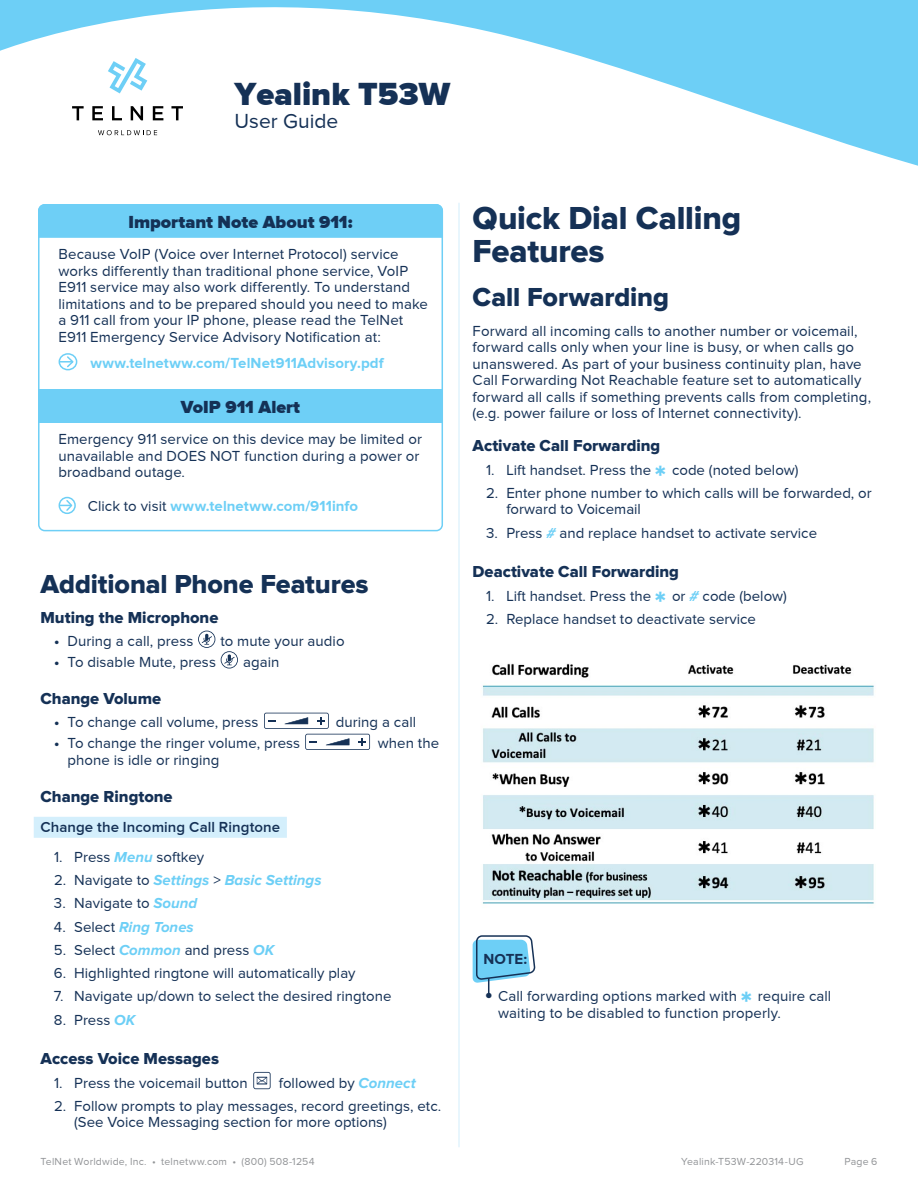
<style>
.page{position:relative;width:918px;height:1188px;background:#fff}
.page>*{position:absolute;margin:0;border:0;box-sizing:border-box;transform-origin:0 0}
.t1{font:33px/33px "Proxima Nova Extrabld";letter-spacing:-.005em;color:#153156}
.t2{font:900 33px "Proxima Nova";color:#153156}
.t3{font:27px "Proxima Nova Extrabld";letter-spacing:-.005em;color:#153156}
.t4{font:21px "Proxima Nova";color:#153156}
.t5{font:900 18px "Proxima Nova";color:#143156}
.t6{font:16.5px "Proxima Nova Extrabld";color:#153156}
.t7{font:15px/16.5px "Proxima Nova";color:#153156}
.t8{font:700 15px "Proxima Nova";letter-spacing:.005em;color:#6dcff6}
.t9{font:italic 700 15px "Proxima Nova";color:#6dcff6}
.t10{font:600 15px "Proxima Nova";letter-spacing:.005em;color:#153156}
.t11{font:700 15px "Proxima Nova";color:#153156}
.t12{font:10.5px "Proxima Nova";letter-spacing:.02em;color:#939598}
.s1{font-weight:400;color:#153156}
.s2{font-weight:700}
.s3{font-weight:700;font-style:italic;color:#6dcff6}
.s4{font-weight:400;font-style:normal;color:#153156}
.s5{font-family:"Proxima Nova Extrabld";font-size:31.5px;color:#6dcff6}
.s6{font-weight:700;font-size:22.8px}
</style>
<div class="page">
<hr style="left:458px;top:203px;width:2px;height:944px;background:#e1f4fd">
<svg style="left:0;top:0;width:918px;height:166px"></svg>
<svg style="left:473px;top:935px;width:62px;height:61px"></svg>
<div style="left:34px;top:817px;width:253px;height:21px;background:#d4effc"></div>
<img style="left:482px;top:663px;width:392px;height:241px">
<div style="left:38px;top:204px;width:405px;height:34px;background:#6ecff6"></div>
<div style="left:38px;top:204px;width:405px;height:327px;border:2px solid #6ecff6;border-radius:6px"></div>
<div style="left:38px;top:389px;width:405px;height:34px;background:#6ecff6"></div>
<div style="left:59px;top:497px;width:17px;height:17px;border:2px solid #6dcff6;border-radius:50%"></div>
<svg style="left:60px;top:499px;width:14px;height:13px"></svg>
<div style="left:59px;top:353px;width:18px;height:17px;border:2px solid #6dcff6;border-radius:50%"></div>
<svg style="left:60px;top:355px;width:15px;height:14px"></svg>
<svg style="left:198px;top:631px;width:17px;height:17px"></svg>
<svg style="left:221px;top:651px;width:17px;height:18px"></svg>
<svg style="left:264px;top:713px;width:106px;height:37px"></svg>
<svg style="left:253px;top:1072px;width:18px;height:17px"></svg>
<h1 class="t2" style="left:235px;top:75px;width:217px">Yealink T53W</h1>
<h3 class="t4" style="left:235px;top:109px;width:105px">User Guide</h3>
<p class="t5" style="left:129px;top:212px;width:226px">Important Note About 911:</p>
<p class="t7" style="left:59px;top:246px;width:371px">Because VoIP (Voice over Internet Protocol) service works differently than traditional phone service, VoIP E911 service may also work differently. To understand limitations and to be prepared should you need to make a 911 call from your IP phone, please read the TelNet E911 Emergency Service Advisory Notification at:</p>
<p class="t8" style="left:90px;top:354px;width:295px">www.telnetww.com/TelNet911Advisory.pdf</p>
<p class="t5" style="left:181px;top:397px;width:121px">VoIP 911 Alert</p>
<p class="t7" style="left:59px;top:431px;width:365px">Emergency 911 service on this device may be limited or unavailable and DOES NOT function during a power or broadband outage.</p>
<p class="t8" style="left:88px;top:498px;width:272px"><span class="s1">Click to visit</span> www.telnetww.com/911info</p>
<h2 class="t3" style="left:40px;top:568px;width:330px">Additional Phone Features</h2>
<p class="t6" style="left:40px;top:608px;width:179px">Muting the Microphone</p>
<p class="t7" style="left:54px;top:632px;width:141px"><span class="s2">•</span> During a call, press</p>
<p class="t7" style="left:221px;top:632px;width:126px">to mute your audio</p>
<p class="t7" style="left:54px;top:653px;width:164px"><span class="s2">•</span> To disable Mute, press</p>
<p class="t7" style="left:243px;top:653px;width:38px">again</p>
<p class="t6" style="left:40px;top:689px;width:122px">Change Volume</p>
<p class="t7" style="left:54px;top:714px;width:206px"><span class="s2">•</span> To change call volume, press</p>
<p class="t7" style="left:336px;top:714px;width:82px">during a call</p>
<p class="t7" style="left:54px;top:735px;width:248px"><span class="s2">•</span> To change the ringer volume, press</p>
<p class="t7" style="left:378px;top:735px;width:63px">when the</p>
<p class="t7" style="left:68px;top:751px;width:153px">phone is idle or ringing</p>
<p class="t6" style="left:40px;top:787px;width:134px">Change Ringtone</p>
<p class="t10" style="left:40px;top:818px;width:241px">Change the Incoming Call Ringtone</p>
<p class="t7" style="left:54px;top:848px;width:152px">1. Press <span class="s3">Menu</span> softkey</p>
<p class="t9" style="left:54px;top:872px;width:269px"><span class="s4">2. Navigate to</span> Settings <span class="s4">&gt;</span> Basic Settings</p>
<p class="t7" style="left:54px;top:895px;width:145px">3. Navigate to <span class="s3">Sound</span></p>
<p class="t9" style="left:54px;top:918px;width:141px"><span class="s4">4. Select</span> Ring Tones</p>
<p class="t7" style="left:54px;top:941px;width:222px">5. Select <span class="s3">Common</span> and press <span class="s3">OK</span></p>
<p class="t7" style="left:54px;top:965px;width:303px">6. Highlighted ringtone will automatically play</p>
<p class="t7" style="left:54px;top:988px;width:339px">7. Navigate up/down to select the desired ringtone</p>
<p class="t7" style="left:54px;top:1011px;width:83px">8. Press <span class="s3">OK</span></p>
<p class="t6" style="left:40px;top:1049px;width:180px">Access Voice Messages</p>
<p class="t7" style="left:54px;top:1074px;width:195px">1. Press the voicemail button</p>
<p class="t7" style="left:279px;top:1074px;width:138px">followed by <span class="s3">Connect</span></p>
<p class="t7" style="left:74px;top:1097px;width:369px;text-indent:-20px">2. Follow prompts to play messages, record greetings, etc. (See Voice Messaging section for more options)</p>
<h1 class="t1" style="left:473px;top:202px;width:270px">Quick Dial Calling<br>Features</h1>
<h2 class="t3" style="left:473px;top:281px;width:198px">Call Forwarding</h2>
<p class="t7" style="left:473px;top:322px;width:400px">Forward all incoming calls to another number or voicemail, forward calls only when your line is busy, or when calls go unanswered. As part of your business continuity plan, have Call Forwarding Not Reachable feature set to automatically forward all calls if something prevents calls from completing, (e.g. power failure or loss of Internet connectivity).</p>
<p class="t6" style="left:473px;top:436px;width:189px">Activate Call Forwarding</p>
<p class="t7" style="left:486px;top:461px;width:314px">1. Lift handset. Press the <span class="s5">*</span> code (noted below)</p>
<p class="t7" style="left:506px;top:484px;width:367px;text-indent:-20px">2. Enter phone number to which calls will be forwarded, or forward to Voicemail</p>
<p class="t7" style="left:486px;top:524px;width:333px">3. Press <span class="s3">#</span> and replace handset to activate service</p>
<p class="t6" style="left:473px;top:562px;width:208px">Deactivate Call Forwarding</p>
<p class="t7" style="left:486px;top:587px;width:302px">1. Lift handset. Press the <span class="s5">*</span> or <span class="s3">#</span> code (below)</p>
<p class="t7" style="left:486px;top:610px;width:271px">2. Replace handset to deactivate service</p>
<p class="t11" style="left:483px;top:951px;width:45px">NOTE:</p>
<p class="t7" style="left:498px;top:988px;width:335px;text-indent:-13px"><span class="s6">•</span> Call forwarding options marked with <span class="s5">*</span> require call waiting to be disabled to function properly.</p>
<p class="t12" style="left:40px;top:1155px;width:276px">TelNet Worldwide, Inc. • telnetww.com • (800) 508-1254</p>
<p class="t12" style="left:681px;top:1155px;width:124px">Yealink-T53W-220314-UG</p>
<p class="t12" style="left:844px;top:1155px;width:35px">Page 6</p>
</div>
